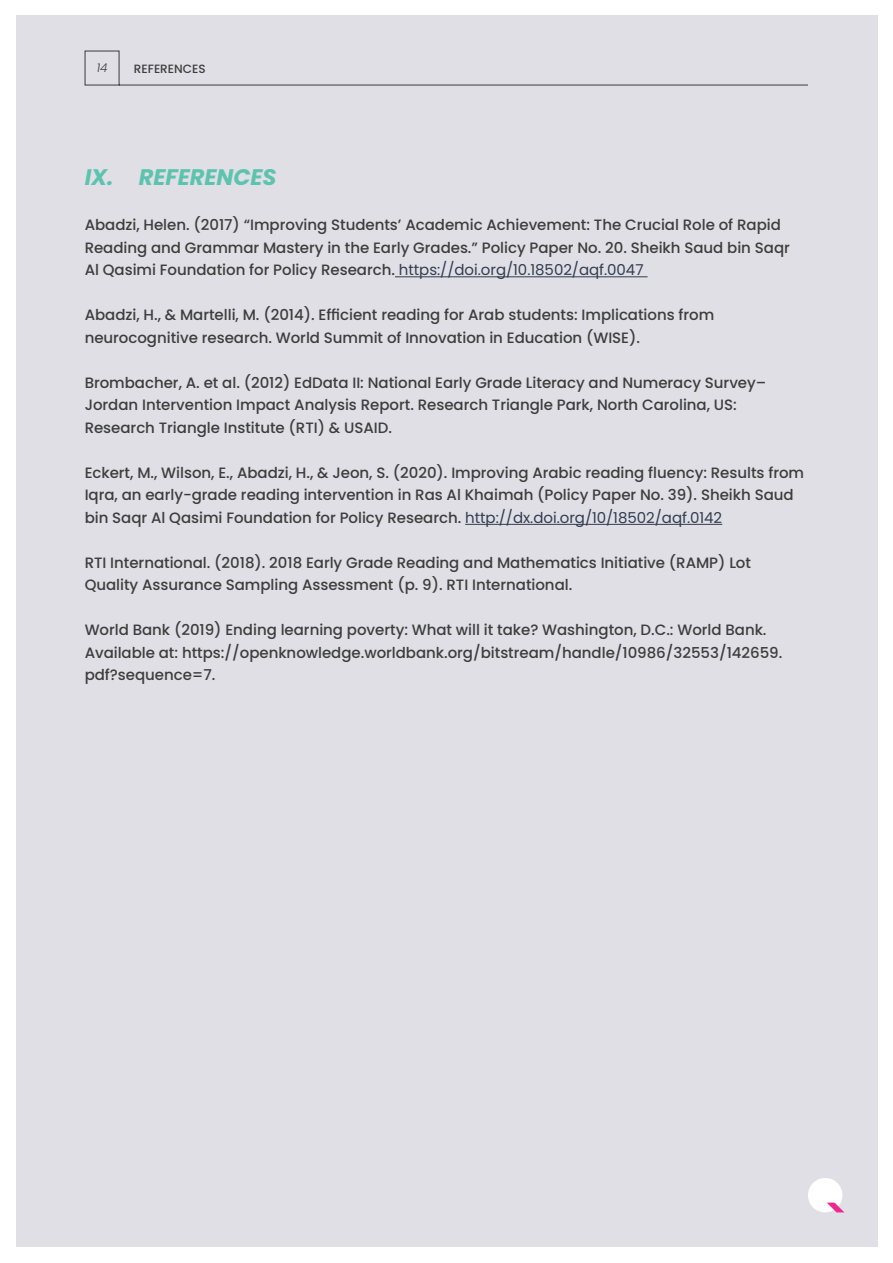
<style>
.page{position:relative;width:893px;height:1263px;background:#fff}
.page>*{position:absolute;margin:0;border:0;box-sizing:border-box;transform-origin:0 0}
.t1{font:italic 700 22.5px "Poppins";letter-spacing:-.005em;color:#5cc3af}
.t2{font:500 15px/22.5px "Poppins";letter-spacing:-.005em;color:#3d3e3c}
.t3{font:500 12px "Poppins";color:#3d3e3c}
.t4{font:italic 300 12px "Poppins";color:#3d3e3c}
.s1{font-weight:400;color:#313d51}
</style>
<div class="page">
<div style="left:0;top:0;width:893px;height:1263px;background:linear-gradient(to right,#fff,#fff)"></div>
<div style="left:16px;top:16px;width:861px;height:1231px;background:#dfdfe5"></div>
<svg style="left:84px;top:50px;width:724px;height:36px"></svg>
<div style="left:808px;top:1178px;width:34px;height:34px;background:#fff;border-radius:50%"></div>
<svg style="left:827px;top:1202px;width:17px;height:10px"></svg>
<hr style="left:395px;top:276px;width:253px;height:1px;background:#313d51">
<hr style="left:465px;top:524px;width:257px;height:1px;background:#313d51">
<p class="t4" style="left:97px;top:61px;width:12px">14</p>
<p class="t3" style="left:134px;top:61px;width:73px">REFERENCES</p>
<h1 class="t1" style="left:85px;top:164px;width:193px">IX. REFERENCES</h1>
<p class="t2" style="left:85px;top:214px;width:707px">Abadzi, Helen. (2017) “Improving Students’ Academic Achievement: The Crucial Role of Rapid<br>Reading and Grammar Mastery in the Early Grades.” Policy Paper No. 20. Sheikh Saud bin Saqr<br>Al Qasimi Foundation for Policy Research. <span class="s1">https://doi.org/10.18502/aqf.0047</span></p>
<p class="t2" style="left:85px;top:304px;width:631px">Abadzi, H., &amp; Martelli, M. (2014). Efficient reading for Arab students: Implications from neurocognitive research. World Summit of Innovation in Education (WISE).</p>
<p class="t2" style="left:85px;top:371px;width:683px">Brombacher, A. et al. (2012) EdData II: National Early Grade Literacy and Numeracy Survey–<br>Jordan Intervention Impact Analysis Report. Research Triangle Park, North Carolina, US:<br>Research Triangle Institute (RTI) &amp; USAID.</p>
<p class="t2" style="left:85px;top:461px;width:721px">Eckert, M., Wilson, E., Abadzi, H., &amp; Jeon, S. (2020). Improving Arabic reading fluency: Results from<br>Iqra, an early-grade reading intervention in Ras Al Khaimah (Policy Paper No. 39). Sheikh Saud bin Saqr Al Qasimi Foundation for Policy Research. <span class="s1">http://dx.doi.org/10/18502/aqf.0142</span></p>
<p class="t2" style="left:85px;top:551px;width:668px">RTI International. (2018). 2018 Early Grade Reading and Mathematics Initiative (RAMP) Lot<br>Quality Assurance Sampling Assessment (p. 9). RTI International.</p>
<p class="t2" style="left:85px;top:619px;width:699px">World Bank (2019) Ending learning poverty: What will it take? Washington, D.C.: World Bank.<br>Available at: https://openknowledge.worldbank.org/bitstream/handle/10986/32553/142659. pdf?sequence=7.</p>
</div>
